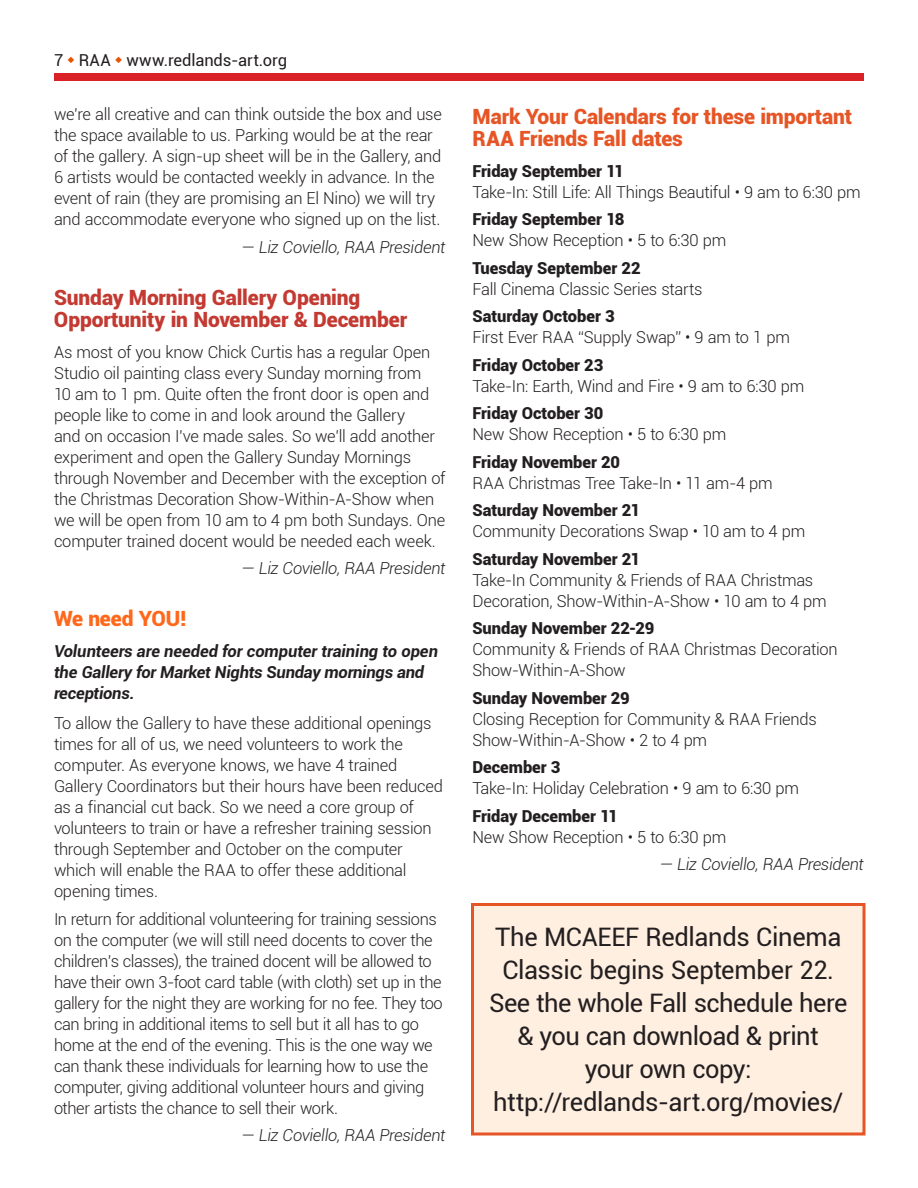
<style>
.page{position:relative;width:918px;height:1188px;background:#fff}
.page>*{position:absolute;margin:0;border:0;box-sizing:border-box;transform-origin:0 0}
.t1{font:25.5px/33px "Roboto";letter-spacing:-.02em;color:#231f20;text-align:center}
.t2{font:900 21px/22.5px "Roboto";letter-spacing:-.005em;color:#c33a32}
.t3{font:900 21px/22.5px "Roboto";letter-spacing:-.01em;color:#e65525}
.t4{font:900 21px "Roboto";color:#ff671b}
.t5{font:300 16.5px/21px "Roboto";letter-spacing:-.02em;color:#231f20}
.t6{font:900 16.5px "Roboto";letter-spacing:-.005em;color:#231f20}
.t7{font:italic 300 16.5px "Roboto";letter-spacing:-.015em;color:#231f20}
.t8{font:italic 700 16.5px/21px "Roboto";letter-spacing:-.01em;color:#231f20}
.t9{font:16.5px "Roboto";letter-spacing:-.005em;color:#231f20}
</style>
<div class="page">
<div style="left:54px;top:74px;width:810px;height:7px;background:#da2128"></div>
<div style="left:472px;top:904px;width:392px;height:230px;background:#ffefe1"></div>
<div style="left:471px;top:903px;width:395px;height:233px;border:3px solid #e65525"></div>
<p class="t9" style="left:54px;top:49px;width:235px">7 <sup>◆</sup> RAA <sup>◆</sup> www.redlands-art.org</p>
<p class="t5" style="left:54px;top:103px;width:389px">we’re all creative and can think outside the box and use the space available to us. Parking would be at the rear of the gallery. A sign-up sheet will be in the Gallery, and 6 artists would be contacted weekly in advance. In the event of rain (they are promising an El Nino) we will try and accommodate everyone who signed up on the list.</p>
<p class="t7" style="left:241px;top:236px;width:206px">— Liz Coviello, RAA President</p>
<p class="t2" style="left:54px;top:285px;width:355px">Sunday Morning Gallery Opening<br>Opportunity in November &amp; December</p>
<p class="t5" style="left:54px;top:341px;width:393px">As most of you know Chick Curtis has a regular Open Studio oil painting class every Sunday morning from<br>10 am to 1 pm. Quite often the front door is open and people like to come in and look around the Gallery<br>and on occasion I’ve made sales. So we’ll add another experiment and open the Gallery Sunday Mornings through November and December with the exception of the Christmas Decoration Show-Within-A-Show when we will be open from 10 am to 4 pm both Sundays. One computer trained docent would be needed each week.</p>
<p class="t7" style="left:241px;top:557px;width:206px">— Liz Coviello, RAA President</p>
<p class="t4" style="left:54px;top:604px;width:134px">We need YOU !</p>
<p class="t8" style="left:54px;top:640px;width:386px">Volunteers are needed for computer training to open the Gallery for Market Nights Sunday mornings and receptions.</p>
<p class="t5" style="left:54px;top:712px;width:391px">To allow the Gallery to have these additional openings times for all of us, we need volunteers to work the computer. As everyone knows, we have 4 trained Gallery Coordinators but their hours have been reduced as a financial cut back. So we need a core group of volunteers to train or have a refresher training session through September and October on the computer which will enable the RAA to offer these additional opening times.</p>
<p class="t5" style="left:54px;top:908px;width:390px">In return for additional volunteering for training sessions on the computer (we will still need docents to cover the children’s classes), the trained docent will be allowed to have their own 3-foot card table (with cloth) set up in the gallery for the night they are working for no fee. They too can bring in additional items to sell but it all has to go home at the end of the evening. This is the one way we can thank these individuals for learning how to use the computer, giving additional volunteer hours and giving other artists the chance to sell their work.</p>
<p class="t7" style="left:241px;top:1124px;width:206px">— Liz Coviello, RAA President</p>
<p class="t3" style="left:472px;top:104px;width:381px">Mark Your Calendars for these important<br>RAA</p>
<p class="t3" style="left:519px;top:127px;width:165px">Friends Fall dates</p>
<p class="t6" style="left:472px;top:159px;width:153px">Friday September 11</p>
<p class="t5" style="left:472px;top:181px;width:390px">Take-In: Still Life: All Things Beautiful • 9 am to 6:30 pm</p>
<p class="t6" style="left:472px;top:208px;width:153px">Friday September 18</p>
<p class="t5" style="left:472px;top:230px;width:255px">New Show Reception • 5 to 6:30 pm</p>
<p class="t6" style="left:472px;top:256px;width:170px">Tuesday September 22</p>
<p class="t5" style="left:472px;top:278px;width:232px">Fall Cinema Classic Series starts</p>
<p class="t6" style="left:472px;top:305px;width:144px">Saturday October 3</p>
<p class="t5" style="left:472px;top:326px;width:319px">First Ever RAA “Supply Swap” • 9 am to 1 pm</p>
<p class="t6" style="left:472px;top:353px;width:132px">Friday October 23</p>
<p class="t5" style="left:472px;top:375px;width:333px">Take-In: Earth, Wind and Fire • 9 am to 6:30 pm</p>
<p class="t6" style="left:472px;top:402px;width:132px">Friday October 30</p>
<p class="t5" style="left:472px;top:423px;width:255px">New Show Reception • 5 to 6:30 pm</p>
<p class="t6" style="left:472px;top:450px;width:149px">Friday November 20</p>
<p class="t5" style="left:472px;top:472px;width:302px">RAA Christmas Tree Take-In • 11 am-4 pm</p>
<p class="t6" style="left:472px;top:499px;width:169px">Saturday November 21</p>
<p class="t5" style="left:472px;top:520px;width:334px">Community Decorations Swap • 10 am to 4 pm</p>
<p class="t6" style="left:472px;top:547px;width:169px">Saturday November 21</p>
<p class="t5" style="left:472px;top:569px;width:356px">Take-In Community &amp; Friends of RAA Christmas<br>Decoration, Show-Within-A-Show • 10 am to 4 pm</p>
<p class="t6" style="left:472px;top:617px;width:183px">Sunday November 22-29</p>
<p class="t5" style="left:472px;top:638px;width:367px">Community &amp; Friends of RAA Christmas Decoration<br>Show-Within-A-Show</p>
<p class="t6" style="left:472px;top:686px;width:159px">Sunday November 29</p>
<p class="t5" style="left:472px;top:708px;width:346px">Closing Reception for Community &amp; RAA Friends<br>Show-Within-A-Show • 2 to 4 pm</p>
<p class="t6" style="left:472px;top:756px;width:90px">December 3</p>
<p class="t5" style="left:472px;top:777px;width:328px">Take-In: Holiday Celebration • 9 am to 6:30 pm</p>
<p class="t6" style="left:472px;top:804px;width:147px">Friday December 11</p>
<p class="t5" style="left:472px;top:826px;width:255px">New Show Reception • 5 to 6:30 pm</p>
<p class="t7" style="left:660px;top:853px;width:206px">— Liz Coviello, RAA President</p>
<h1 class="t1" style="left:489px;top:920px;width:360px">The MCAEEF Redlands Cinema<br>Classic begins September 22.<br>See the whole Fall schedule here &amp; you can download &amp; print<br>your own copy: http://redlands-art.org/movies/</h1>
</div>
